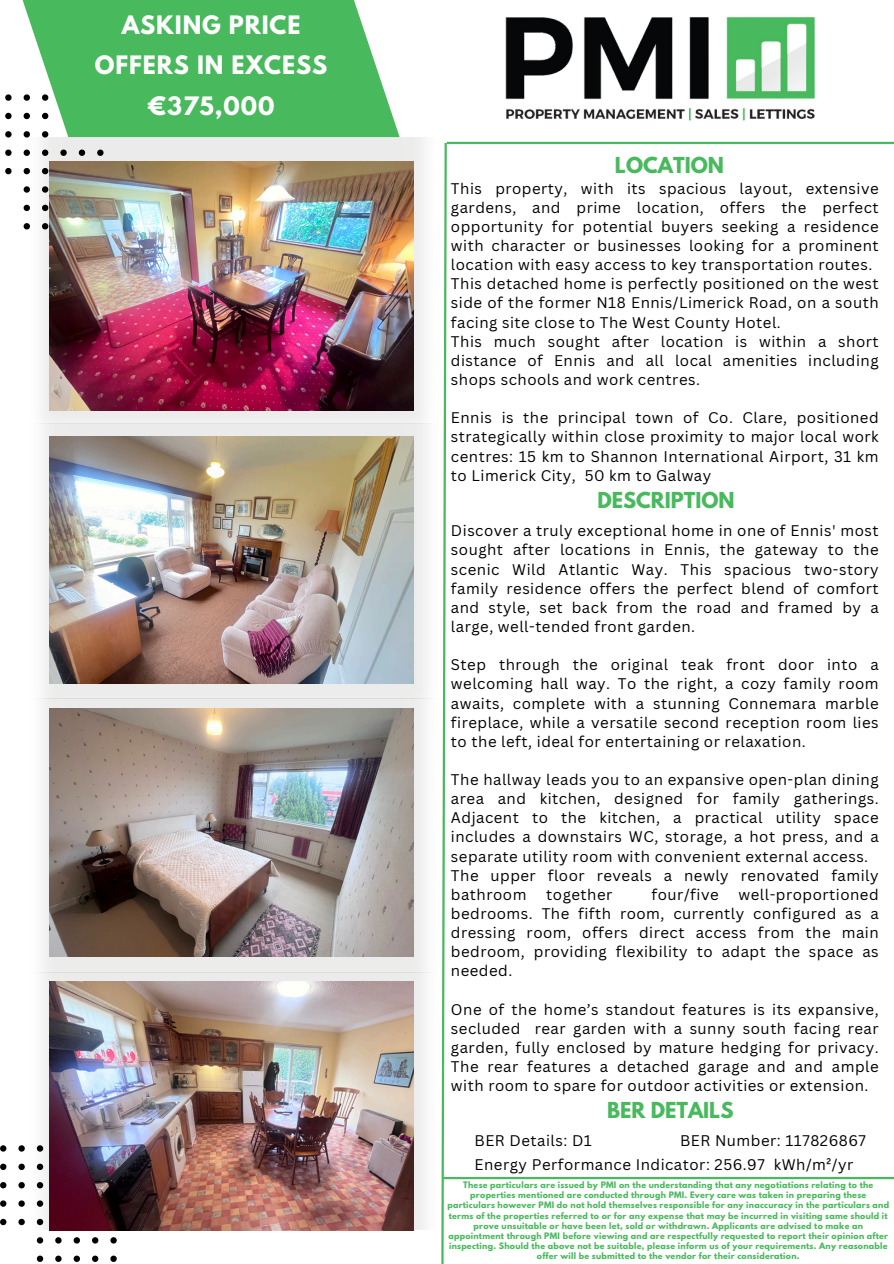
<style>
.page{position:relative;width:894px;height:1264px;background:#fff}
.page>*{position:absolute;margin:0;border:0;box-sizing:border-box;transform-origin:0 0}
.t1{font:700 22.5px/40.5px "League Spartan";letter-spacing:.04em;color:#fff;text-align:center}
.t2{font:700 19.5px "League Spartan";color:#49b95d}
.t3{font:15px/19.2px "Canva Sans";letter-spacing:.035em;color:#000;text-align:justify}
.t4{font:700 7.95px/10.2px "League Spartan";letter-spacing:.035em;color:#49b95d;text-align:center}
</style>
<div class="page">
<svg style="left:23px;top:0;width:376px;height:137px;background:#5dc16f"></svg>
<img style="left:22px;top:423px;width:408px;height:806px">
<svg style="left:0;top:1145px;width:6px;height:6px"></svg>
<svg style="left:18px;top:1145px;width:7px;height:6px"></svg>
<svg style="left:37px;top:1145px;width:6px;height:6px"></svg>
<svg style="left:0;top:1163px;width:6px;height:6px"></svg>
<svg style="left:18px;top:1163px;width:7px;height:6px"></svg>
<svg style="left:37px;top:1163px;width:6px;height:6px"></svg>
<svg style="left:0;top:1182px;width:6px;height:6px"></svg>
<svg style="left:18px;top:1181px;width:7px;height:7px"></svg>
<svg style="left:37px;top:1181px;width:6px;height:7px"></svg>
<svg style="left:0;top:1200px;width:6px;height:6px"></svg>
<svg style="left:18px;top:1200px;width:7px;height:6px"></svg>
<svg style="left:37px;top:1200px;width:6px;height:6px"></svg>
<svg style="left:0;top:1218px;width:6px;height:7px"></svg>
<svg style="left:18px;top:1218px;width:7px;height:7px"></svg>
<svg style="left:37px;top:1218px;width:6px;height:7px"></svg>
<svg style="left:37px;top:1237px;width:6px;height:6px"></svg>
<svg style="left:55px;top:1237px;width:7px;height:6px"></svg>
<svg style="left:74px;top:1237px;width:6px;height:6px"></svg>
<svg style="left:92px;top:1237px;width:6px;height:6px"></svg>
<svg style="left:110px;top:1237px;width:7px;height:6px"></svg>
<svg style="left:37px;top:1255px;width:6px;height:6px"></svg>
<svg style="left:55px;top:1255px;width:7px;height:6px"></svg>
<svg style="left:74px;top:1255px;width:6px;height:6px"></svg>
<svg style="left:92px;top:1255px;width:6px;height:6px"></svg>
<svg style="left:110px;top:1255px;width:7px;height:6px"></svg>
<hr style="left:446px;top:142px;width:447px;height:2px;background:#49b95d">
<img style="left:23px;top:137px;width:401px;height:286px">
<svg style="left:441px;top:141px;width:7px;height:1122px"></svg>
<img style="left:49px;top:436px;width:365px;height:247px">
<img style="left:49px;top:708px;width:364px;height:248px">
<img style="left:49px;top:981px;width:364px;height:249px">
<img style="left:505px;top:17px;width:310px;height:104px">
<svg style="left:5px;top:94px;width:7px;height:7px"></svg>
<svg style="left:24px;top:94px;width:6px;height:7px"></svg>
<svg style="left:42px;top:94px;width:6px;height:7px"></svg>
<svg style="left:5px;top:113px;width:7px;height:6px"></svg>
<svg style="left:24px;top:113px;width:6px;height:6px"></svg>
<svg style="left:42px;top:113px;width:6px;height:6px"></svg>
<svg style="left:5px;top:131px;width:7px;height:6px"></svg>
<svg style="left:24px;top:131px;width:6px;height:6px"></svg>
<svg style="left:42px;top:131px;width:6px;height:6px"></svg>
<svg style="left:5px;top:149px;width:7px;height:7px"></svg>
<svg style="left:24px;top:149px;width:6px;height:7px"></svg>
<svg style="left:42px;top:149px;width:6px;height:7px"></svg>
<svg style="left:60px;top:149px;width:7px;height:7px"></svg>
<svg style="left:79px;top:149px;width:6px;height:7px"></svg>
<svg style="left:97px;top:149px;width:6px;height:7px"></svg>
<svg style="left:5px;top:168px;width:7px;height:6px"></svg>
<svg style="left:24px;top:168px;width:6px;height:6px"></svg>
<svg style="left:42px;top:168px;width:6px;height:6px"></svg>
<svg style="left:24px;top:186px;width:6px;height:7px"></svg>
<svg style="left:42px;top:186px;width:6px;height:7px"></svg>
<svg style="left:24px;top:205px;width:6px;height:6px"></svg>
<svg style="left:42px;top:205px;width:6px;height:6px"></svg>
<svg style="left:24px;top:223px;width:6px;height:6px"></svg>
<svg style="left:42px;top:223px;width:6px;height:6px"></svg>
<img style="left:49px;top:162px;width:364px;height:248px">
<hr style="left:442px;top:1176px;width:451px;height:3px;background:#49b95d">
<h1 class="t1" style="left:95px;top:7px;width:234px">ASKING PRICE<br>OFFERS IN EXCESS €375,000</h1>
<h3 class="t2" style="left:614px;top:155px;width:110px">LOCATION</h3>
<h3 class="t3" style="left:451px;top:178px;width:429px;text-align:left">This property, with its spacious layout, extensive gardens, and prime location, offers the perfect opportunity for potential buyers seeking a residence with character or businesses looking for a prominent location with easy access to key transportation routes.<br>This detached home is perfectly positioned on the west side of the former N18 Ennis/Limerick Road, on a south facing site close to The West County Hotel.<br>This much sought after location is within a short distance of Ennis and all local amenities including shops schools and work centres.</h3>
<p class="t3" style="left:451px;top:408px;width:429px">Ennis is the principal town of Co. Clare, positioned strategically within close proximity to major local work centres: 15 km to Shannon International Airport, 31 km to Limerick City, 50 km to Galway</p>
<p class="t2" style="left:597px;top:490px;width:139px">DESCRIPTION</p>
<h3 class="t3" style="left:451px;top:521px;width:429px">Discover a truly exceptional home in one of Ennis' most sought after locations in Ennis, the gateway to the scenic Wild Atlantic Way. This spacious two-story family residence offers the perfect blend of comfort and style, set back from the road and framed by a large, well-tended front garden.</h3>
<p class="t3" style="left:451px;top:654px;width:429px">Step through the original teak front door into a welcoming hall way. To the right, a cozy family room awaits, complete with a stunning Connemara marble fireplace, while a versatile second reception room lies to the left, ideal for entertaining or relaxation.</p>
<p class="t3" style="left:451px;top:769px;width:429px;text-align:left">The hallway leads you to an expansive open-plan dining area and kitchen, designed for family gatherings.<br>Adjacent to the kitchen, a practical utility space includes a downstairs WC, storage, a hot press, and a separate utility room with convenient external access.<br>The upper floor reveals a newly renovated family bathroom</p>
<p class="t3" style="left:546px;top:884px;width:68px">together</p>
<p class="t3" style="left:651px;top:884px;width:69px">four/five</p>
<p class="t3" style="left:451px;top:884px;width:429px;text-indent:287px">well-proportioned bedrooms. The fifth room, currently configured as a dressing room, offers direct access from the main bedroom, providing flexibility to adapt the space as needed.</p>
<p class="t3" style="left:451px;top:999px;width:429px">One of the home’s standout features is its expansive, secluded rear garden with a sunny south facing rear garden, fully enclosed by mature hedging for privacy.<br>The rear features a detached garage and and ample with room to spare for outdoor activities or extension.</p>
<h3 class="t2" style="left:607px;top:1100px;width:128px">BER DETAILS</h3>
<h3 class="t3" style="left:474px;top:1130px;width:119px">BER Details: D1</h3>
<h3 class="t3" style="left:680px;top:1130px;width:187px">BER Number: 117826867</h3>
<h3 class="t3" style="left:474px;top:1154px;width:380px">Energy Performance Indicator: 256.97 kWh/m²/yr</h3>
<h2 class="t4" style="left:447px;top:1180px;width:443px">These particulars are issued by PMI on the understanding that any negotiations relating to the properties mentioned are conducted through PMI. Every care was taken in preparing these particulars however PMI do not hold themselves responsible for any inaccuracy in the particulars and terms of the properties referred to or for any expense that may be incurred in visiting same should it prove unsuitable or have been let, sold or withdrawn. Applicants are advised to make an appointment through PMI before viewing and are respectfully requested to report their opinion after inspecting. Should the above not be suitable, please inform us of your requirements. Any reasonable offer will be submitted to the vendor for their consideration.</h2>
</div>
